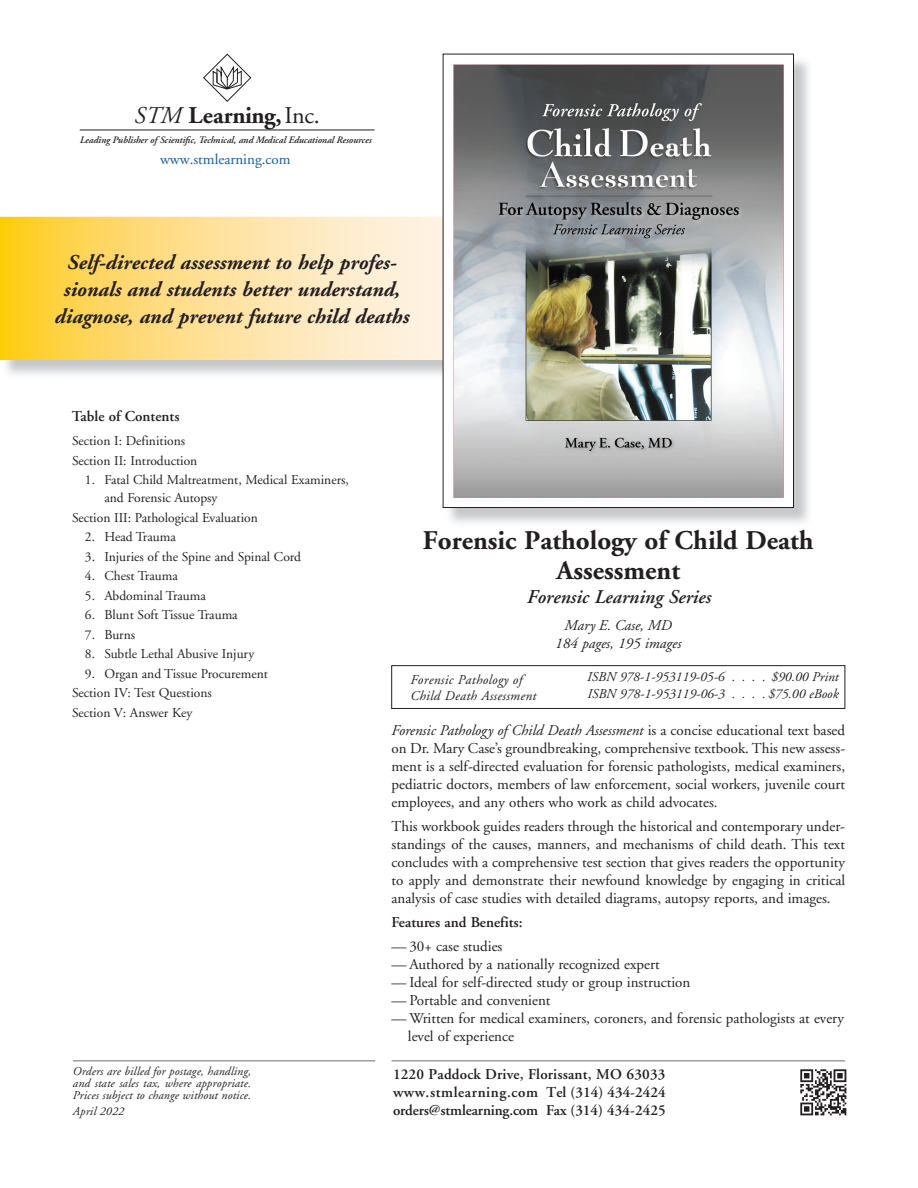
<style>
.page{position:relative;width:918px;height:1188px;background:#fff}
.page>*{position:absolute;margin:0;border:0;box-sizing:border-box;transform-origin:0 0}
.t1{font:700 27px/30px "Adobe Garamond";color:#231f20;text-align:center}
.t2{font:700 24px "Adobe Garamond";letter-spacing:-.01em;color:#231f20}
.t3{font:italic 700 21px/27px "Adobe Garamond";color:#231f20;text-align:center}
.t4{font:italic 600 19.5px "Adobe Garamond";color:#231f20}
.t5{font:15px/18px "Adobe Garamond";color:#231f20;text-align:justify}
.t6{font:600 15px/18px "Adobe Garamond";color:#231f20;text-align:justify}
.t7{font:italic 15px/18px "Adobe Garamond";color:#231f20;text-align:center}
.t8{font:15px "Adobe Garamond";color:#175d9e}
.t9{font:13.5px/19.5px "Adobe Garamond";color:#231f20}
.t10{font:italic 13.5px/16.5px "Adobe Garamond";color:#231f20}
.t11{font:italic 13.5px/16.5px "Adobe Garamond";letter-spacing:.025em;color:#231f20}
.t12{font:italic 12px/12px "Adobe Garamond";letter-spacing:.01em;color:#231f20;text-align:justify}
.t13{font:italic 600 9.9px "Adobe Garamond";letter-spacing:-.005em;color:#231f20}
.s1{font-weight:400;font-style:italic}
.s2{font-weight:400}
.s3{font-style:italic}
.s4{font-style:inherit}
</style>
<div class="page">
<hr style="left:80px;top:130px;width:295px;height:1px;background:#231f20">
<svg style="left:203px;top:54px;width:48px;height:48px"></svg>
<img style="left:800px;top:1069px;width:47px;height:47px">
<svg style="left:0;top:217px;width:443px;height:143px;background:#fee092"></svg>
<img style="left:451px;top:62px;width:335px;height:436px">
<div style="left:443px;top:54px;width:351px;height:454px;border:1px solid #231f20"></div>
<div style="left:392px;top:665px;width:453px;height:44px;border:1px solid #231f20"></div>
<hr style="left:73px;top:1060px;width:302px;height:1px;background:#6c6d70">
<hr style="left:392px;top:1060px;width:453px;height:1px;background:#6c6d70">
<h2 class="t2" style="left:134px;top:102px;width:187px"><span class="s1">STM</span> Learning, <span class="s2">Inc.</span></h2>
<p class="t8" style="left:160px;top:151px;width:132px">www.stmlearning.com</p>
<p class="t13" style="left:79px;top:135px;width:293px">Leading Publisher of Scientific, Technical, and Medical Educational Resources</p>
<h3 class="t3" style="left:54px;top:249px;width:356px">Self-directed assessment to help profes&shy;sionals and students better understand, diagnose, and prevent future child deaths</h3>
<p class="t6" style="left:72px;top:408px;width:109px">Table of Contents</p>
<p class="t9" style="left:72px;top:432px;width:127px">Section I: Definitions<br>Section II: Introduction</p>
<p class="t9" style="left:104px;top:471px;width:246px;line-height:18px;text-indent:-19px">1. Fatal Child Maltreatment, Medical Examiners, and Forensic Autopsy</p>
<p class="t9" style="left:72px;top:508px;width:187px">Section III: Pathological Evaluation</p>
<p class="t9" style="left:85px;top:528px;width:92px">2. Head Trauma</p>
<p class="t9" style="left:85px;top:547px;width:218px">3. Injuries of the Spine and Spinal Cord</p>
<p class="t9" style="left:85px;top:567px;width:94px">4. Chest Trauma</p>
<p class="t9" style="left:85px;top:586px;width:123px">5. Abdominal Trauma</p>
<p class="t9" style="left:85px;top:606px;width:154px">6. Blunt Soft Tissue Trauma</p>
<p class="t9" style="left:85px;top:625px;width:52px">7. Burns</p>
<p class="t9" style="left:85px;top:645px;width:171px">8. Subtle Lethal Abusive Injury</p>
<p class="t9" style="left:72px;top:664px;width:198px;text-indent:13px">9. Organ and Tissue Procurement<br>Section IV: Test Questions<br>Section V: Answer Key</p>
<p class="t10" style="left:587px;top:669px;width:253px">ISBN 978-1-953119-05-6 . . . . $90.00 Print<br>ISBN 978-1-953119-06-3 . . . . $75.00 eBook</p>
<h1 class="t1" style="left:423px;top:526px;width:392px">Forensic Pathology of Child Death<br>Assessment</h1>
<h3 class="t4" style="left:526px;top:586px;width:186px">Forensic Learning Series</h3>
<p class="t7" style="left:555px;top:617px;width:128px">Mary E. Case, MD<br>184 pages, 195 images</p>
<p class="t11" style="left:410px;top:672px;width:127px">Forensic Pathology of<br>Child Death Assessment</p>
<p class="t12" style="left:73px;top:1065px;width:180px">Orders are billed for postage, handling, and state sales tax, where appropriate.<br>Prices subject to change without notice.</p>
<p class="t12" style="left:73px;top:1106px;width:53px">April 2022</p>
<p class="t5" style="left:391px;top:722px;width:455px"><span class="s3">Forensic Pathology of Child Death Assessment</span> is a concise educational text based on Dr. Mary Case’s groundbreaking, comprehensive textbook. This new assess&shy;ment is a self-directed evaluation for forensic pathologists, medical examiners, pediatric doctors, members of law enforcement, social workers, juvenile court employees, and any others who work as child advocates.</p>
<p class="t5" style="left:391px;top:818px;width:455px">This workbook guides readers through the historical and contemporary under&shy;standings of the causes, manners, and mechanisms of child death. This text concludes with a comprehensive test section that gives readers the opportunity to apply and demonstrate their newfound knowledge by engaging in critical analysis of case studies with detailed diagrams, autopsy reports, and images.</p>
<p class="t6" style="left:391px;top:914px;width:133px">Features and Benefits:</p>
<p class="t5" style="left:391px;top:938px;width:112px">— 30+ case studies</p>
<p class="t5" style="left:391px;top:956px;width:270px">— Authored by a nationally recognized expert</p>
<p class="t5" style="left:391px;top:974px;width:300px">— Ideal for self-directed study or group instruction</p>
<p class="t5" style="left:391px;top:992px;width:161px">— Portable and convenient</p>
<p class="t5" style="left:408px;top:1010px;width:438px;text-indent:-16px">— Written for medical examiners, coroners, and forensic pathologists at every level of experience</p>
<p class="t6" style="left:393px;top:1066px;width:274px">1220 Paddock Drive, Florissant, MO 63033 www.stmlearning.com Tel (314) 434-2424 orders@stmlearning.com <span class="s4">F</span>ax (314) 434-2425</p>
</div>
